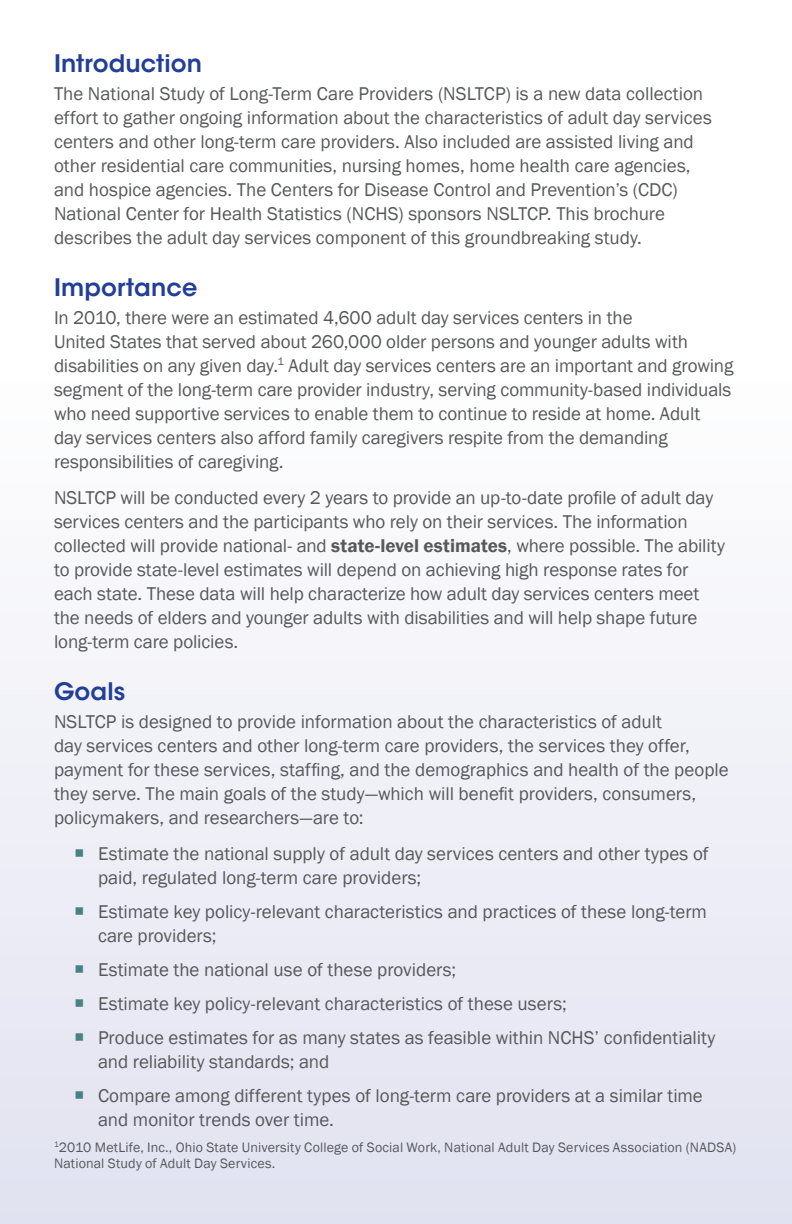
<style>
.page{position:relative;width:792px;height:1224px;background:#fff}
.page>*{position:absolute;margin:0;border:0;box-sizing:border-box;transform-origin:0 0}
.Heading_1{font:600 24px "ITC Avant Garde Std";letter-spacing:.005em;color:#233e98}
.t1{font:19px/24px "Franklin Gothic";letter-spacing:-.005em;color:#57585a}
.Footnote{font:14px/16px "Franklin Gothic";letter-spacing:.01em;color:#57585a}
.s1{font-weight:600}
</style>
<div class="page">
<div style="left:0;top:0;width:792px;height:1224px;background:linear-gradient(to bottom,#fff,#e4e4f2)"></div>
<svg style="left:76px;top:849px;width:7px;height:8px"></svg>
<svg style="left:76px;top:907px;width:7px;height:8px"></svg>
<svg style="left:76px;top:965px;width:7px;height:8px"></svg>
<svg style="left:76px;top:999px;width:7px;height:8px"></svg>
<svg style="left:76px;top:1033px;width:7px;height:8px"></svg>
<svg style="left:76px;top:1091px;width:7px;height:8px"></svg>
<p class="Heading_1" style="left:54px;top:48px;width:150px">Introduction</p>
<p class="t1" style="left:54px;top:82px;width:659px">The National Study of Long-Term Care Providers (NSLTCP) is a new data collection effort to gather ongoing information about the characteristics of adult day services centers and other long-term care providers. Also included are assisted living and other residential care communities, nursing homes, home health care agencies, and hospice agencies. The Centers for Disease Control and Prevention’s (CDC)<br>National Center for Health Statistics (NCHS) sponsors NSLTCP. This brochure describes the adult day services component of this groundbreaking study.</p>
<p class="Heading_1" style="left:54px;top:272px;width:145px">Importance</p>
<p class="t1" style="left:54px;top:306px;width:681px">In 2010, there were an estimated 4,600 adult day services centers in the<br>United States that served about 260,000 older persons and younger adults with disabilities on any given day.<sup>1</sup> Adult day services centers are an important and growing segment of the long-term care provider industry, serving community-based individuals who need supportive services to enable them to continue to reside at home. Adult<br>day services centers also afford family caregivers respite from the demanding responsibilities of caregiving.</p>
<p class="t1" style="left:54px;top:486px;width:672px">NSLTCP will be conducted every 2 years to provide an up-to-date profile of adult day services centers and the participants who rely on their services. The information collected will provide national- and <span class="s1">state-level estimates</span>, where possible. The ability to provide state-level estimates will depend on achieving high response rates for each state. These data will help characterize how adult day services centers meet the needs of elders and younger adults with disabilities and will help shape future long-term care policies.</p>
<p class="Heading_1" style="left:54px;top:676px;width:73px">Goals</p>
<p class="t1" style="left:54px;top:710px;width:676px">NSLTCP is designed to provide information about the characteristics of adult<br>day services centers and other long-term care providers, the services they offer, payment for these services, staffing, and the demographics and health of the people they serve. The main goals of the study—which will benefit providers, consumers, policymakers, and researchers—are to:</p>
<p class="t1" style="left:98px;top:842px;width:612px">Estimate the national supply of adult day services centers and other types of paid, regulated long-term care providers;</p>
<p class="t1" style="left:98px;top:900px;width:611px">Estimate key policy-relevant characteristics and practices of these long-term care providers;</p>
<p class="t1" style="left:98px;top:958px;width:360px">Estimate the national use of these providers;</p>
<p class="t1" style="left:98px;top:992px;width:470px">Estimate key policy-relevant characteristics of these users;</p>
<p class="t1" style="left:98px;top:1026px;width:619px">Produce estimates for as many states as feasible within NCHS’ confidentiality and reliability standards; and</p>
<p class="t1" style="left:98px;top:1084px;width:606px">Compare among different types of long-term care providers at a similar time and monitor trends over time.</p>
<p class="Footnote" style="left:54px;top:1139px;width:684px"><sup>1</sup>2010 MetLife, Inc., Ohio State University College of Social Work, National Adult Day Services Association (NADSA)<br>National Study of Adult Day Services.</p>
</div>
